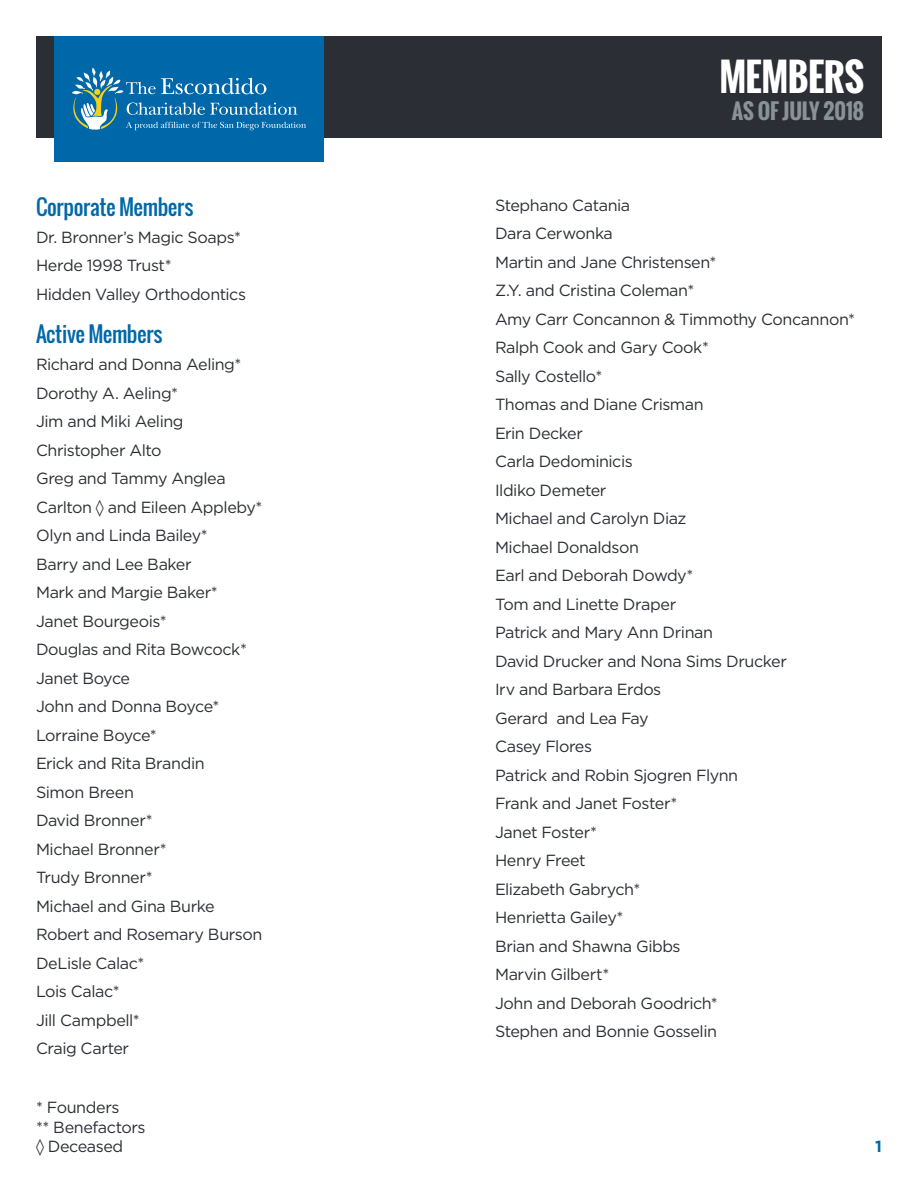
<style>
.page{position:relative;width:918px;height:1188px;background:#fff}
.page>*{position:absolute;margin:0;border:0;box-sizing:border-box;transform-origin:0 0}
.t1{font:700 37.5px "Oswald";letter-spacing:-.01em;color:#fff}
.H2_-_Body{font:21px "Oswald";letter-spacing:-.02em;color:#0068a9}
.t2{font:700 21px "Oswald";letter-spacing:-.01em;color:#899294}
.C_-_Body{font:16.2px/19.5px "Gotham";letter-spacing:-.025em;color:#2b2e34}
.C_-_Page{font:700 16.2px "Gotham";color:#0068a9}
</style>
<div class="page">
<div style="left:36px;top:36px;width:846px;height:102px;background:#2b2e34"></div>
<div style="left:54px;top:36px;width:270px;height:126px;background:#0068a9"></div>
<svg style="left:72px;top:68px;width:234px;height:62px"></svg>
<p class="H2_-_Body" style="left:36px;top:191px;width:159px">Corporate Members</p>
<p class="C_-_Body" style="left:36px;top:227px;width:207px">Dr. Bronner’s Magic Soaps*</p>
<p class="C_-_Body" style="left:36px;top:255px;width:137px">Herde 1998 Trust*</p>
<p class="C_-_Body" style="left:36px;top:284px;width:212px">Hidden Valley Orthodontics</p>
<p class="H2_-_Body" style="left:36px;top:318px;width:128px">Active Members</p>
<p class="C_-_Body" style="left:36px;top:354px;width:207px">Richard and Donna Aeling*</p>
<p class="C_-_Body" style="left:36px;top:383px;width:144px">Dorothy A. Aeling*</p>
<p class="C_-_Body" style="left:36px;top:411px;width:149px">Jim and Miki Aeling</p>
<p class="C_-_Body" style="left:36px;top:440px;width:127px">Christopher Alto</p>
<p class="C_-_Body" style="left:36px;top:468px;width:191px">Greg and Tammy Anglea</p>
<p class="C_-_Body" style="left:36px;top:497px;width:228px">Carlton ◊ and Eileen Appleby*</p>
<p class="C_-_Body" style="left:36px;top:525px;width:173px">Olyn and Linda Bailey*</p>
<p class="C_-_Body" style="left:36px;top:554px;width:157px">Barry and Lee Baker</p>
<p class="C_-_Body" style="left:36px;top:582px;width:183px">Mark and Margie Baker*</p>
<p class="C_-_Body" style="left:36px;top:611px;width:132px">Janet Bourgeois*</p>
<p class="C_-_Body" style="left:36px;top:639px;width:213px">Douglas and Rita Bowcock*</p>
<p class="C_-_Body" style="left:36px;top:668px;width:96px">Janet Boyce</p>
<p class="C_-_Body" style="left:36px;top:696px;width:185px">John and Donna Boyce*</p>
<p class="C_-_Body" style="left:36px;top:725px;width:122px">Lorraine Boyce*</p>
<p class="C_-_Body" style="left:36px;top:753px;width:170px">Erick and Rita Brandin</p>
<p class="C_-_Body" style="left:36px;top:782px;width:99px">Simon Breen</p>
<p class="C_-_Body" style="left:36px;top:810px;width:118px">David Bronner*</p>
<p class="C_-_Body" style="left:36px;top:839px;width:132px">Michael Bronner*</p>
<p class="C_-_Body" style="left:36px;top:867px;width:118px">Trudy Bronner*</p>
<p class="C_-_Body" style="left:36px;top:896px;width:180px">Michael and Gina Burke</p>
<p class="C_-_Body" style="left:36px;top:924px;width:228px">Robert and Rosemary Burson</p>
<p class="C_-_Body" style="left:36px;top:953px;width:110px">DeLisle Calac*</p>
<p class="C_-_Body" style="left:36px;top:981px;width:85px">Lois Calac*</p>
<p class="C_-_Body" style="left:36px;top:1010px;width:105px">Jill Campbell*</p>
<p class="C_-_Body" style="left:36px;top:1038px;width:95px">Craig Carter</p>
<p class="C_-_Body" style="left:36px;top:1097px;width:111px">* Founders<br>** Benefactors ◊ Deceased</p>
<h1 class="t1" style="left:720px;top:49px;width:146px">MEMBERS</h1>
<p class="t2" style="left:732px;top:95px;width:134px">AS OF JULY 2018</p>
<p class="C_-_Body" style="left:495px;top:195px;width:137px">Stephano Catania</p>
<p class="C_-_Body" style="left:495px;top:224px;width:119px">Dara Cerwonka</p>
<p class="C_-_Body" style="left:495px;top:252px;width:223px">Martin and Jane Christensen*</p>
<p class="C_-_Body" style="left:495px;top:281px;width:201px">Z.Y. and Cristina Coleman*</p>
<p class="C_-_Body" style="left:495px;top:309px;width:362px">Amy Carr Concannon &amp; Timmothy Concannon*</p>
<p class="C_-_Body" style="left:495px;top:338px;width:216px">Ralph Cook and Gary Cook*</p>
<p class="C_-_Body" style="left:495px;top:366px;width:109px">Sally Costello*</p>
<p class="C_-_Body" style="left:495px;top:395px;width:210px">Thomas and Diane Crisman</p>
<p class="C_-_Body" style="left:495px;top:423px;width:90px">Erin Decker</p>
<p class="C_-_Body" style="left:495px;top:452px;width:139px">Carla Dedominicis</p>
<p class="C_-_Body" style="left:495px;top:480px;width:113px">Ildiko Demeter</p>
<p class="C_-_Body" style="left:495px;top:509px;width:193px">Michael and Carolyn Diaz</p>
<p class="C_-_Body" style="left:495px;top:537px;width:146px">Michael Donaldson</p>
<p class="C_-_Body" style="left:495px;top:566px;width:200px">Earl and Deborah Dowdy*</p>
<p class="C_-_Body" style="left:495px;top:594px;width:183px">Tom and Linette Draper</p>
<p class="C_-_Body" style="left:495px;top:623px;width:220px">Patrick and Mary Ann Drinan</p>
<p class="C_-_Body" style="left:495px;top:651px;width:293px">David Drucker and Nona Sims Drucker</p>
<p class="C_-_Body" style="left:495px;top:680px;width:168px">Irv and Barbara Erdos</p>
<p class="C_-_Body" style="left:495px;top:708px;width:155px">Gerard and Lea Fay</p>
<p class="C_-_Body" style="left:495px;top:737px;width:99px">Casey Flores</p>
<p class="C_-_Body" style="left:495px;top:765px;width:245px">Patrick and Robin Sjogren Flynn</p>
<p class="C_-_Body" style="left:495px;top:794px;width:184px">Frank and Janet Foster*</p>
<p class="C_-_Body" style="left:495px;top:822px;width:103px">Janet Foster*</p>
<p class="C_-_Body" style="left:495px;top:851px;width:92px">Henry Freet</p>
<p class="C_-_Body" style="left:495px;top:879px;width:147px">Elizabeth Gabrych*</p>
<p class="C_-_Body" style="left:495px;top:908px;width:130px">Henrietta Gailey*</p>
<p class="C_-_Body" style="left:495px;top:936px;width:187px">Brian and Shawna Gibbs</p>
<p class="C_-_Body" style="left:495px;top:965px;width:116px">Marvin Gilbert*</p>
<p class="C_-_Body" style="left:495px;top:993px;width:224px">John and Deborah Goodrich*</p>
<p class="C_-_Body" style="left:495px;top:1022px;width:224px">Stephen and Bonnie Gosselin</p>
<p class="C_-_Page" style="left:875px;top:1136px;width:8px">1</p>
</div>
